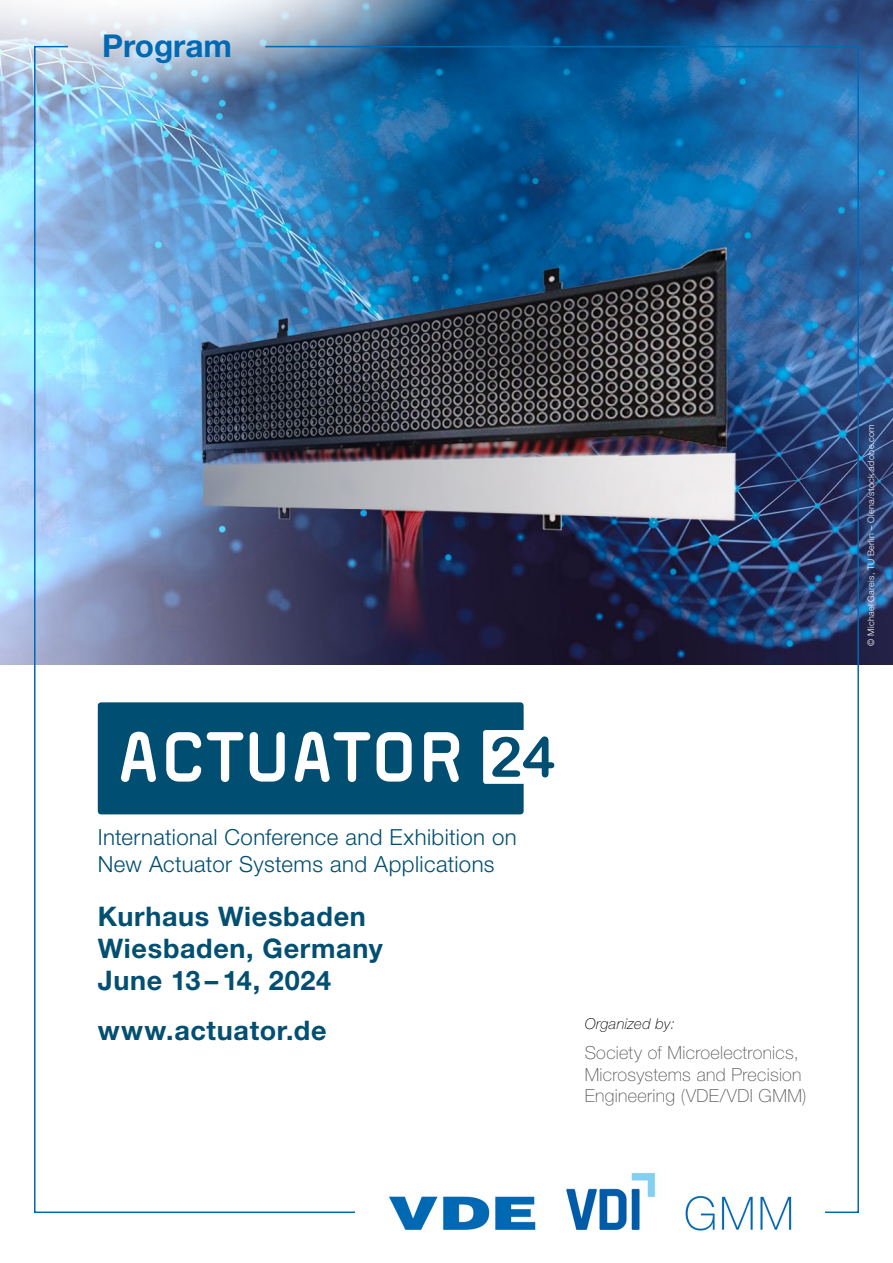
<style>
.page{position:relative;width:893px;height:1263px;background:#fff}
.page>*{position:absolute;margin:0;border:0;box-sizing:border-box;transform-origin:0 0}
.t1{font:700 31.5px "Helvetica Neue LT Std";color:#0069b4}
.t2{font:700 27px/32.4px "Helvetica Neue LT Pro";letter-spacing:.025em;color:#024f72}
.t3{font:300 26.7px/29.8px "Frutiger";letter-spacing:-.03em;color:#004e71}
.t4{font:300 22.2px/26.7px "Helvetica Neue LT Std";letter-spacing:.015em;color:#024f72}
.t5{font:100 18px/21.6px "Helvetica Neue LT Std";letter-spacing:.015em;color:#575756}
.t6{font:italic 100 15px "Helvetica Neue LT Std";letter-spacing:.02em;color:#000}
.t7{font:300 9px "Helvetica Neue LT Std";letter-spacing:.035em;color:#fff}
</style>
<div class="page">
<img style="left:0;top:0;width:893px;height:664px">
<svg style="left:0;top:0;width:480px;height:98px"></svg>
<img style="left:33px;top:45px;width:827px;height:1168px">
<div style="left:355px;top:1195px;width:470px;height:33px;background:#fff"></div>
<img style="left:379px;top:1168px;width:422px;height:63px">
<h1 class="t1" style="left:102px;top:26px;width:132px">Program</h1>
<p class="t7" style="left:865px;top:646px;width:223px;rotate:-90deg">© Michael Gareis, TU Berlin – Olena/stock.adobe.com</p>
<h3 class="t3" style="left:98px;top:818px;width:459px">International Conference and Exhibition on<br>New Actuator Systems and Applications</h3>
<p class="t4" style="left:98px;top:823px;width:420px">International Conference and Exhibition on<br>New Actuator Systems and Applications</p>
<h2 class="t2" style="left:98px;top:899px;width:286px">Kurhaus Wiesbaden<br>Wiesbaden, Germany<br>June 13 – 14, 2024</h2>
<h2 class="t2" style="left:98px;top:1013px;width:230px">www.actuator.de</h2>
<p class="t6" style="left:585px;top:1015px;width:92px">Organized by:</p>
<p class="t5" style="left:585px;top:1042px;width:223px">Society of Microelectronics,<br>Microsystems and Precision<br>Engineering (VDE/VDI GMM)</p>
</div>
